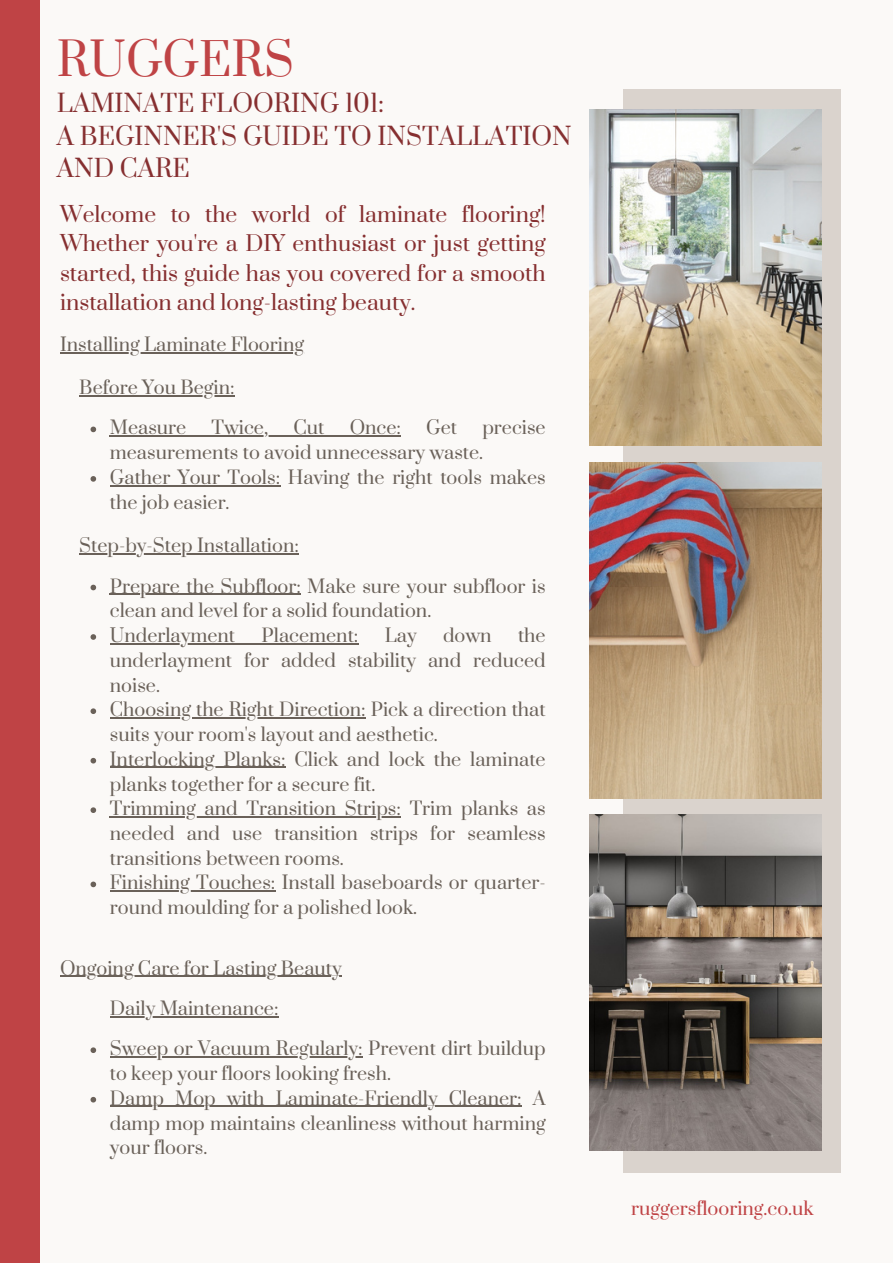
<style>
.page{position:relative;width:893px;height:1264px;background:#fff}
.page>*{position:absolute;margin:0;border:0;box-sizing:border-box;transform-origin:0 0}
.t1{font:45px "Prata";color:#bf4345}
.t2{font:24px/32.5px "Prata";color:#862f30}
.t3{font:21px/29.2px "Prata";color:#862f30;text-align:justify}
.t4{font:18px/24.8px "Prata";color:#6a6159}
.t5{font:18px "Prata";color:#bf4345}
</style>
<div class="page">
<div style="left:0;top:0;width:892px;height:1262px;background:#fbf9f7"></div>
<div style="left:623px;top:89px;width:217px;height:1084px;background:#dad3cd"></div>
<img style="left:589px;top:462px;width:232px;height:336px">
<img style="left:589px;top:814px;width:232px;height:336px">
<img style="left:589px;top:109px;width:232px;height:337px">
<svg style="left:90px;top:426px;width:6px;height:6px"></svg>
<hr style="left:110px;top:435px;width:291px;height:2px;background:#6a6159">
<svg style="left:90px;top:476px;width:6px;height:5px"></svg>
<hr style="left:110px;top:485px;width:170px;height:1px;background:#6a6159">
<hr style="left:60px;top:352px;width:244px;height:1px;background:#6a6159">
<div style="left:0;top:0;width:40px;height:1262px;background:#bf4345"></div>
<hr style="left:79px;top:395px;width:156px;height:1px;background:#6a6159">
<svg style="left:90px;top:584px;width:6px;height:6px"></svg>
<hr style="left:110px;top:593px;width:191px;height:2px;background:#6a6159">
<svg style="left:90px;top:634px;width:6px;height:5px"></svg>
<hr style="left:110px;top:643px;width:248px;height:1px;background:#6a6159">
<svg style="left:90px;top:708px;width:6px;height:6px"></svg>
<hr style="left:110px;top:717px;width:256px;height:1px;background:#6a6159">
<svg style="left:90px;top:758px;width:6px;height:5px"></svg>
<hr style="left:110px;top:767px;width:176px;height:1px;background:#6a6159">
<svg style="left:90px;top:807px;width:6px;height:6px"></svg>
<hr style="left:110px;top:816px;width:291px;height:1px;background:#6a6159">
<svg style="left:90px;top:881px;width:6px;height:6px"></svg>
<hr style="left:110px;top:890px;width:165px;height:1px;background:#6a6159">
<hr style="left:79px;top:553px;width:220px;height:1px;background:#6a6159">
<hr style="left:60px;top:975px;width:282px;height:2px;background:#6a6159">
<svg style="left:90px;top:1047px;width:6px;height:6px"></svg>
<hr style="left:110px;top:1056px;width:252px;height:1px;background:#6a6159">
<svg style="left:90px;top:1096px;width:6px;height:6px"></svg>
<hr style="left:110px;top:1105px;width:411px;height:1px;background:#6a6159">
<hr style="left:110px;top:1016px;width:168px;height:1px;background:#6a6159">
<p class="t1" style="left:57px;top:31px;width:239px">RUGGERS</p>
<p class="t2" style="left:57px;top:88px;width:329px">LAMINATE FLOORING 101:</p>
<p class="t2" style="left:57px;top:121px;width:516px">A BEGINNER'S GUIDE TO INSTALLATION<br>AND CARE</p>
<p class="t3" style="left:60px;top:201px;width:487px">Welcome to the world of laminate flooring!<br>Whether you're a DIY enthusiast or just getting started, this guide has you covered for a smooth installation and long-lasting beauty.</p>
<p class="t4" style="left:60px;top:333px;width:245px">Installing Laminate Flooring</p>
<p class="t4" style="left:79px;top:376px;width:157px">Before You Begin:</p>
<p class="t4" style="left:110px;top:416px;width:78px">Measure</p>
<p class="t4" style="left:211px;top:416px;width:58px">Twice,</p>
<p class="t4" style="left:293px;top:416px;width:33px">Cut</p>
<p class="t4" style="left:349px;top:416px;width:53px">Once:</p>
<p class="t4" style="left:426px;top:416px;width:32px">Get</p>
<p class="t4" style="left:110px;top:416px;width:437px;text-indent:372px">precise measurements to avoid unnecessary waste.</p>
<p class="t4" style="left:110px;top:466px;width:437px">Gather Your Tools: Having the right tools makes the job easier.</p>
<p class="t4" style="left:79px;top:534px;width:221px">Step-by-Step Installation:</p>
<p class="t4" style="left:110px;top:574px;width:437px">Prepare the Subfloor: Make sure your subfloor is clean and level for a solid foundation.</p>
<p class="t4" style="left:110px;top:624px;width:127px">Underlayment</p>
<p class="t4" style="left:261px;top:624px;width:98px">Placement:</p>
<p class="t4" style="left:385px;top:624px;width:33px">Lay</p>
<p class="t4" style="left:443px;top:624px;width:50px">down</p>
<p class="t4" style="left:110px;top:624px;width:437px;text-align:justify;text-indent:408px">the underlayment for added stability and reduced noise.</p>
<p class="t4" style="left:110px;top:698px;width:437px">Choosing the Right Direction: Pick a direction that suits your room's layout and aesthetic.</p>
<p class="t4" style="left:110px;top:747px;width:437px">Interlocking Planks: Click and lock the laminate planks together for a secure fit.</p>
<p class="t4" style="left:110px;top:797px;width:437px;text-align:justify">Trimming and Transition Strips: Trim planks as needed and use transition strips for seamless transitions between rooms.</p>
<p class="t4" style="left:110px;top:871px;width:437px">Finishing Touches: Install baseboards or quarter&shy;round moulding for a polished look.</p>
<p class="t4" style="left:60px;top:956px;width:283px">Ongoing Care for Lasting Beauty</p>
<p class="t4" style="left:110px;top:996px;width:170px">Daily Maintenance:</p>
<p class="t4" style="left:110px;top:1037px;width:437px">Sweep or Vacuum Regularly: Prevent dirt buildup to keep your floors looking fresh.</p>
<p class="t4" style="left:110px;top:1086px;width:437px;text-align:justify">Damp Mop with Laminate-Friendly Cleaner: A damp mop maintains cleanliness without harming your floors.</p>
<p class="t5" style="left:631px;top:1196px;width:184px">ruggersflooring.co.uk</p>
</div>
